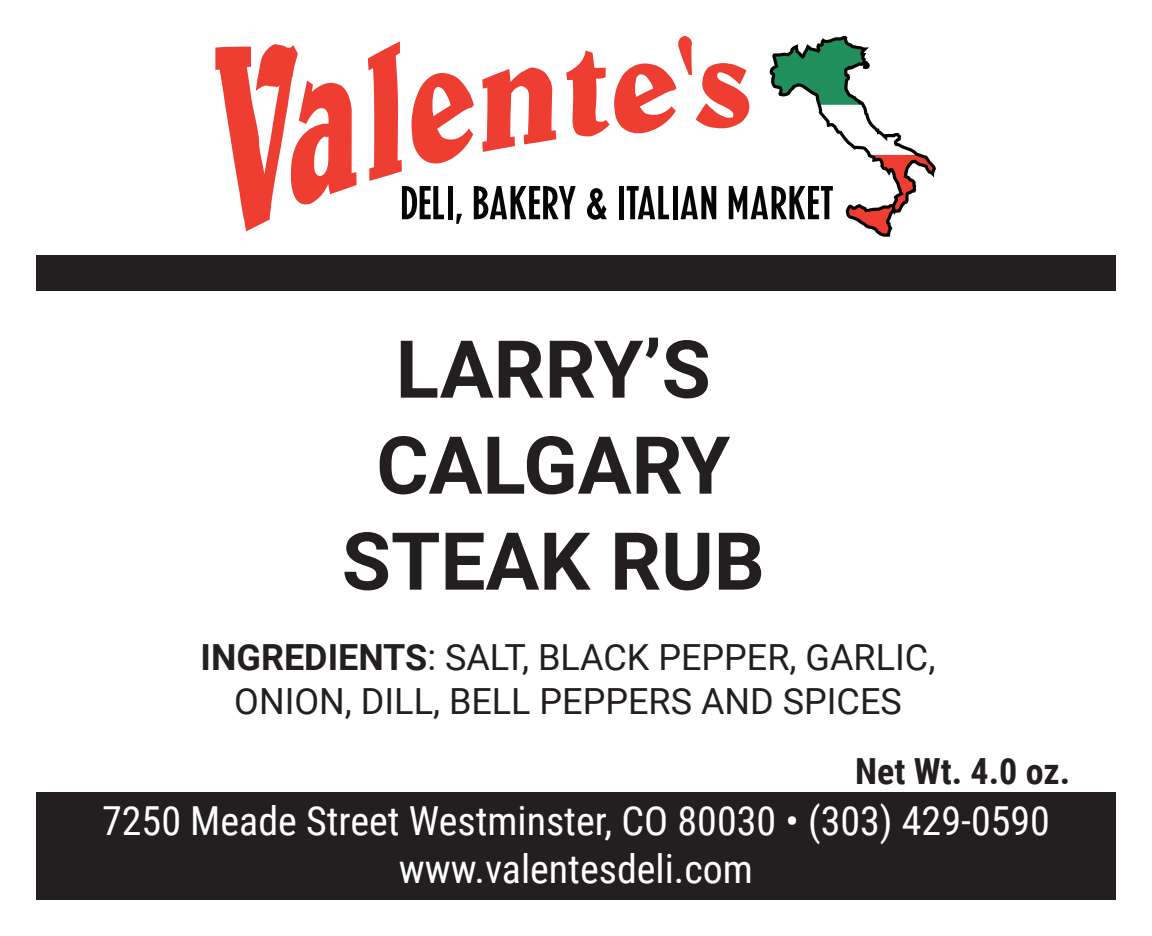
<style>
.page{position:relative;width:1152px;height:936px;background:#fff}
.page>*{position:absolute;margin:0;border:0;box-sizing:border-box;transform-origin:0 0}
.t1{font:700 80px/96px "Roboto";color:#231f20;text-align:center}
.t2{font:40px/48px "Roboto Condensed";color:#fff;text-align:center}
.t3{font:36px/43.2px "Roboto";color:#231f20;text-align:center}
.t4{font:700 36px "Roboto Condensed";color:#231f20}
.s1{font-weight:700}
</style>
<div class="page">
<div style="left:36px;top:792px;width:1080px;height:108px;background:#231f20"></div>
<svg style="left:215px;top:44px;width:142px;height:187px"></svg>
<svg style="left:368px;top:36px;width:568px;height:201px"></svg>
<div style="left:36px;top:255px;width:1080px;height:36px;background:#231f20"></div>
<h1 class="t1" style="left:342px;top:322px;width:425px">LARRY’S<br>CALGARY<br>STEAK RUB</h1>
<p class="t3" style="left:201px;top:637px;width:736px"><span class="s1">INGREDIENTS</span>: SALT, BLACK PEPPER, GARLIC,<br>ONION, DILL, BELL PEPPERS AND SPICES</p>
<p class="t4" style="left:855px;top:751px;width:217px">Net Wt. 4.0 oz.</p>
<p class="t2" style="left:102px;top:798px;width:949px">7250 Meade Street Westminster, CO 80030 • (303) 429-0590 www.valentesdeli.com</p>
</div>
